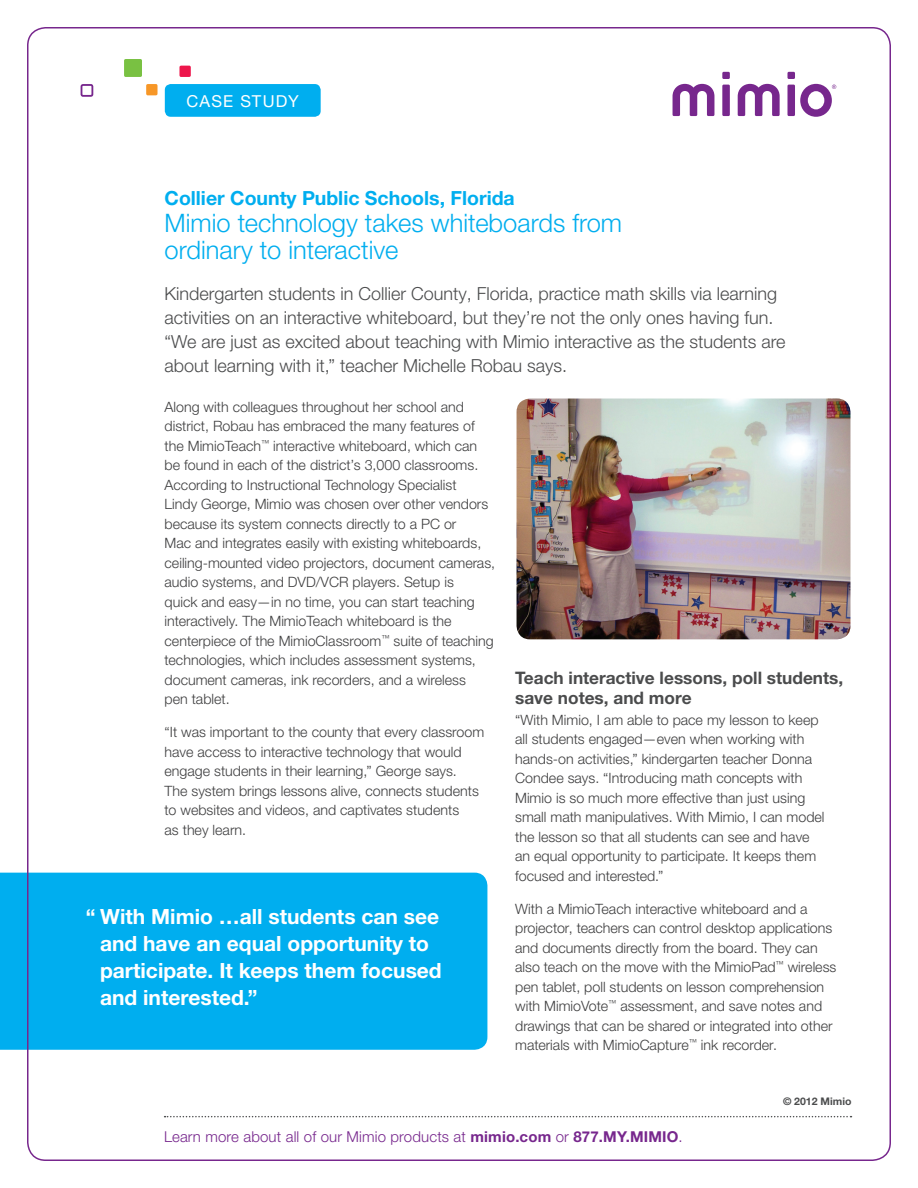
<style>
.page{position:relative;width:918px;height:1188px;background:#fff}
.page>*{position:absolute;margin:0;border:0;box-sizing:border-box;transform-origin:0 0}
.t1{font:300 25.5px/27px "Helvetica Neue LTW1 G";color:#00aeef}
.t2{font:700 21px/27px "Helvetica Neue LTW1 G";color:#fff}
.t3{font:700 19.5px "Helvetica Neue LTW1 G";color:#00aeef}
.t4{font:300 18px/24px "Helvetica Neue LTW1 G";color:#4b4c4d}
.t5{font:700 17.25px/19.5px "Helvetica Neue LTW1 G";color:#4b4c4d}
.t6{font:16.5px "Helvetica Neue LTW1 G";letter-spacing:.075em;color:#fff}
.t7{font:300 15px "Helvetica Neue LTW1 G";letter-spacing:.01em;color:#77278d}
.t8{font:300 14.25px/19.5px "Helvetica Neue LTW1 G";color:#3e3e3f}
.t9{font:700 10.5px "Helvetica Neue LTW1 G";color:#4b4c4d}
.s1{font-weight:700}
</style>
<div class="page">
<svg style="left:165px;top:1116px;width:687px;height:1px"></svg>
<div style="left:0;top:873px;width:487px;height:177px;background:#00aeef"></div>
<div style="left:124px;top:59px;width:18px;height:18px;background:#79c142;border-radius:2px"></div>
<div style="left:146px;top:84px;width:12px;height:11px;background:#f79727;border-radius:2px"></div>
<div style="left:179px;top:66px;width:12px;height:11px;background:#ed164b;border-radius:2px"></div>
<div style="left:81px;top:84px;width:12px;height:13px;border:2px solid #77278d;border-radius:2px"></div>
<img style="left:517px;top:399px;width:333px;height:240px">
<div style="left:165px;top:84px;width:156px;height:33px;background:#00aeef;border-radius:6px"></div>
<svg style="left:673px;top:84px;width:41px;height:32px"></svg>
<div style="left:722px;top:85px;width:8px;height:31px;background:#77278d"></div>
<svg style="left:738px;top:84px;width:42px;height:32px"></svg>
<div style="left:787px;top:85px;width:8px;height:31px;background:#77278d"></div>
<div style="left:722px;top:72px;width:8px;height:7px;background:#77278d"></div>
<div style="left:787px;top:72px;width:8px;height:7px;background:#77278d"></div>
<svg style="left:800px;top:84px;width:36px;height:33px"></svg>
<p class="t6" style="left:187px;top:91px;width:114px">CASE STUDY</p>
<h3 class="t3" style="left:165px;top:186px;width:352px">Collier County Public Schools, Florida</h3>
<h1 class="t1" style="left:165px;top:209px;width:459px">Mimio technology takes whiteboards from ordinary to interactive</h1>
<p class="t4" style="left:165px;top:282px;width:622px">Kindergarten students in Collier County, Florida, practice math skills via learning activities on an interactive whiteboard, but they’re not the only ones having fun. “We are just as excited about teaching with Mimio interactive as the students are about learning with it,” teacher Michelle Robau says.</p>
<p class="t8" style="left:165px;top:397px;width:332px">Along with colleagues throughout her school and district, Robau has embraced the many features of the MimioTeach<sup>™</sup> interactive whiteboard, which can be found in each of the district’s 3,000 classrooms.<br>According to Instructional Technology Specialist<br>Lindy George, Mimio was chosen over other vendors because its system connects directly to a PC or<br>Mac and integrates easily with existing whiteboards, ceiling-mounted video projectors, document cameras, audio systems, and DVD/VCR players. Setup is<br>quick and easy—in no time, you can start teaching interactively. The MimioTeach whiteboard is the centerpiece of the MimioClassroom<sup>™</sup> suite of teaching technologies, which includes assessment systems, document cameras, ink recorders, and a wireless<br>pen tablet.</p>
<p class="t8" style="left:165px;top:723px;width:321px">“It was important to the county that every classroom have access to interactive technology that would engage students in their learning,” George says.<br>The system brings lessons alive, connects students to websites and videos, and captivates students<br>as they learn.</p>
<h2 class="t2" style="left:100px;top:903px;width:343px;text-indent:-14px">“ With Mimio …all students can see and have an equal opportunity to participate. It keeps them focused and interested.”</h2>
<p class="t5" style="left:515px;top:668px;width:330px">Teach interactive lessons, poll students, save notes, and more</p>
<p class="t8" style="left:515px;top:710px;width:311px">“With Mimio, I am able to pace my lesson to keep all students engaged—even when working with hands-on activities,” kindergarten teacher Donna Condee says. “Introducing math concepts with Mimio is so much more effective than just using small math manipulatives. With Mimio, I can model the lesson so that all students can see and have an equal opportunity to participate. It keeps them focused and interested.”</p>
<p class="t8" style="left:515px;top:899px;width:323px">With a MimioTeach interactive whiteboard and a projector, teachers can control desktop applications and documents directly from the board. They can also teach on the move with the MimioPad<sup>™</sup> wireless pen tablet, poll students on lesson comprehension with MimioVote<sup>™</sup> assessment, and save notes and drawings that can be shared or integrated into other materials with MimioCapture<sup>™</sup> ink recorder.</p>
<p class="t9" style="left:783px;top:1095px;width:70px">© 2012 Mimio</p>
<p class="t7" style="left:164px;top:1128px;width:520px">Learn more about all of our Mimio products at <span class="s1">mimio.com</span> or <span class="s1">877.MY.MIMIO</span>.</p>
</div>
